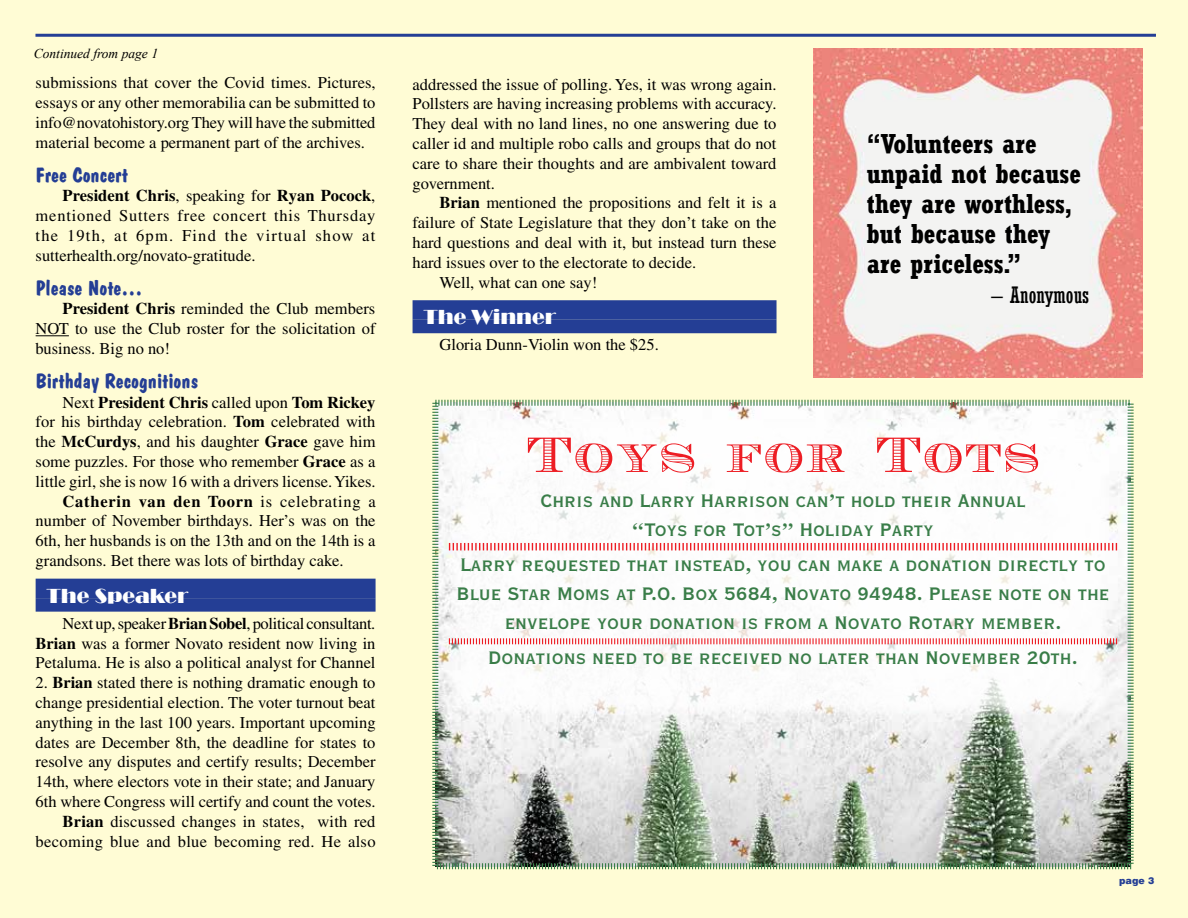
<style>
.page{position:relative;width:1188px;height:918px;background:#fffcd5}
.page>*{position:absolute;margin:0;border:0;box-sizing:border-box;transform-origin:0 0}
.t1{font:51px "Ecuyer DAX";letter-spacing:.05em;color:#ed1d24}
.t2{font:700 condensed 27px/30px "Rockwell";color:#000}
.t3{font:23.85px/28.7px "Copperplate Thirty BC";color:#397d48;text-align:center}
.t4{font:condensed 22.5px "Rockwell";color:#000}
.t5{font:21px "Dom Bold BT";letter-spacing:.01em;color:#243e95}
.t6{font:21px "Broadway";color:#fff}
.t7{font:16.5px/19.8px "Times";color:#000;text-align:justify}
.t8{font:700 16.5px "Times";color:#000}
.t9{font:700 16.5px "Times";letter-spacing:.045em;color:#000}
.t10{font:italic 13.5px "Times New Roman";color:#000}
.t11{font:900 9.45px "Swiss 721 BT";color:#243e95}
.s1{font-weight:700}
.s2{font-weight:400}
</style>
<div class="page">
<hr style="left:35px;top:34px;width:1121px;height:3px;background:#243e95">
<svg style="left:432px;top:399px;width:702px;height:471px;background:#c0c7be"></svg>
<div style="left:452px;top:418px;width:655px;height:298px;background:#fff"></div>
<hr style="left:36px;top:335px;width:33px;height:1px;background:#000">
<div style="left:36px;top:579px;width:340px;height:19px;background:#243e95"></div>
<div style="left:36px;top:598px;width:340px;height:14px;background:#243e95"></div>
<div style="left:413px;top:300px;width:364px;height:20px;background:#243e95"></div>
<div style="left:413px;top:320px;width:364px;height:13px;background:#243e95"></div>
<svg style="left:448px;top:637px;width:670px;height:8px"></svg>
<svg style="left:449px;top:543px;width:668px;height:7px"></svg>
<img style="left:814px;top:49px;width:329px;height:329px">
<p class="t10" style="left:34px;top:44px;width:126px">Continued from page 1</p>
<p class="t7" style="left:36px;top:73px;width:342px">submissions that cover the Covid times. Pictures, essays or any other memorabilia can be submitted to info@novatohistory.org They will have the submitted material become a permanent part of the archives.</p>
<p class="t5" style="left:36px;top:162px;width:94px">Free Concert</p>
<p class="t7" style="left:36px;top:186px;width:341px;text-indent:27px"><span class="s1">President Chris</span>, speaking for <span class="s1">Ryan Pocock</span>, mentioned Sutters free concert this Thursday the 19th, at 6pm. Find the virtual show at sutterhealth.org/novato-gratitude.</p>
<p class="t5" style="left:36px;top:275px;width:108px">Please Note…</p>
<p class="t7" style="left:36px;top:299px;width:341px;text-indent:27px"><span class="s1">President Chris</span> reminded the Club members NOT to use the Club roster for the solicitation of business. Big no no!</p>
<p class="t5" style="left:36px;top:368px;width:164px">Birthday Recognitions</p>
<p class="t8" style="left:63px;top:392px;width:314px"><span class="s2">Next</span> President Chris <span class="s2">called upon</span> Tom Rickey</p>
<p class="t7" style="left:36px;top:412px;width:341px">for his birthday celebration. <span class="s1">Tom</span> celebrated with</p>
<p class="t7" style="left:36px;top:432px;width:341px">the <span class="s1">McCurdys</span>, and his daughter <span class="s1">Grace</span> gave him</p>
<p class="t7" style="left:36px;top:451px;width:341px">some puzzles. For those who remember <span class="s1">Grace</span> as a</p>
<p class="t7" style="left:36px;top:471px;width:341px">little girl, she is now 16 with a drivers license. Yikes.</p>
<p class="t9" style="left:63px;top:491px;width:315px">Catherin van den Toorn <span class="s2">is celebrating a</span></p>
<p class="t7" style="left:36px;top:511px;width:341px">number of November birthdays. Her’s was on the</p>
<p class="t7" style="left:36px;top:531px;width:341px">6th, her husbands is on the 13th and on the 14th is a</p>
<p class="t7" style="left:36px;top:550px;width:310px">grandsons. Bet there was lots of birthday cake.</p>
<p class="t6" style="left:46px;top:583px;width:143px">The Speaker</p>
<p class="t7" style="left:36px;top:613px;width:341px;text-indent:27px">Next up, speaker <span class="s1">Brian Sobel</span>, political consultant.<br><span class="s1">Brian</span> was a former Novato resident now living in Petaluma. He is also a political analyst for Channel</p>
<p class="t7" style="left:36px;top:673px;width:342px;text-align:right">2. <span class="s1">Brian</span> stated there is nothing dramatic enough to change presidential election. The voter turnout beat anything in the last 100 years. Important upcoming dates are December 8th, the deadline for states to resolve any disputes and certify results; December 14th, where electors vote in their state; and January 6th where Congress will certify and count the votes.<br><span class="s1">Brian</span> discussed changes in states, with red becoming blue and blue becoming red. He also</p>
<p class="t7" style="left:413px;top:74px;width:366px">addressed the issue of polling. Yes, it was wrong again.<br>Pollsters are having increasing problems with accuracy.<br>They deal with no land lines, no one answering due to caller id and multiple robo calls and groups that do not care to share their thoughts and are ambivalent toward government.</p>
<p class="t7" style="left:440px;top:193px;width:338px"><span class="s1">Brian</span> mentioned the propositions and felt it is a</p>
<p class="t7" style="left:413px;top:213px;width:365px">failure of State Legislature that they don’t take on the</p>
<p class="t7" style="left:413px;top:232px;width:365px">hard questions and deal with it, but instead turn these</p>
<p class="t7" style="left:413px;top:252px;width:285px">hard issues over to the electorate to decide.</p>
<p class="t7" style="left:440px;top:272px;width:159px">Well, what can one say!</p>
<p class="t6" style="left:423px;top:305px;width:134px">The Winner</p>
<p class="t7" style="left:440px;top:335px;width:221px">Gloria Dunn-Violin won the $25.</p>
<h2 class="t2" style="left:867px;top:129px;width:216px">“Volunteers are unpaid not because they are worthless, but because they are priceless.”</h2>
<h3 class="t4" style="left:992px;top:282px;width:99px">– Anonymous</h3>
<h1 class="t1" style="left:527px;top:425px;width:514px">Toys for Tots</h1>
<h3 class="t3" style="left:540px;top:487px;width:487px">Chris and Larry Harrison can’t hold their Annual “Toys for Tot’s” Holiday Party</h3>
<h3 class="t3" style="left:456px;top:551px;width:655px">Larry requested that instead, you can make a donation directly to<br>Blue Star Moms at P.O. Box 5684, Novato 94948. Please note on the envelope your donation is from a Novato Rotary member.</h3>
<h3 class="t3" style="left:488px;top:643px;width:591px">Donations need to be received no later than November 20th.</h3>
<p class="t11" style="left:1119px;top:875px;width:37px">page 3</p>
</div>
